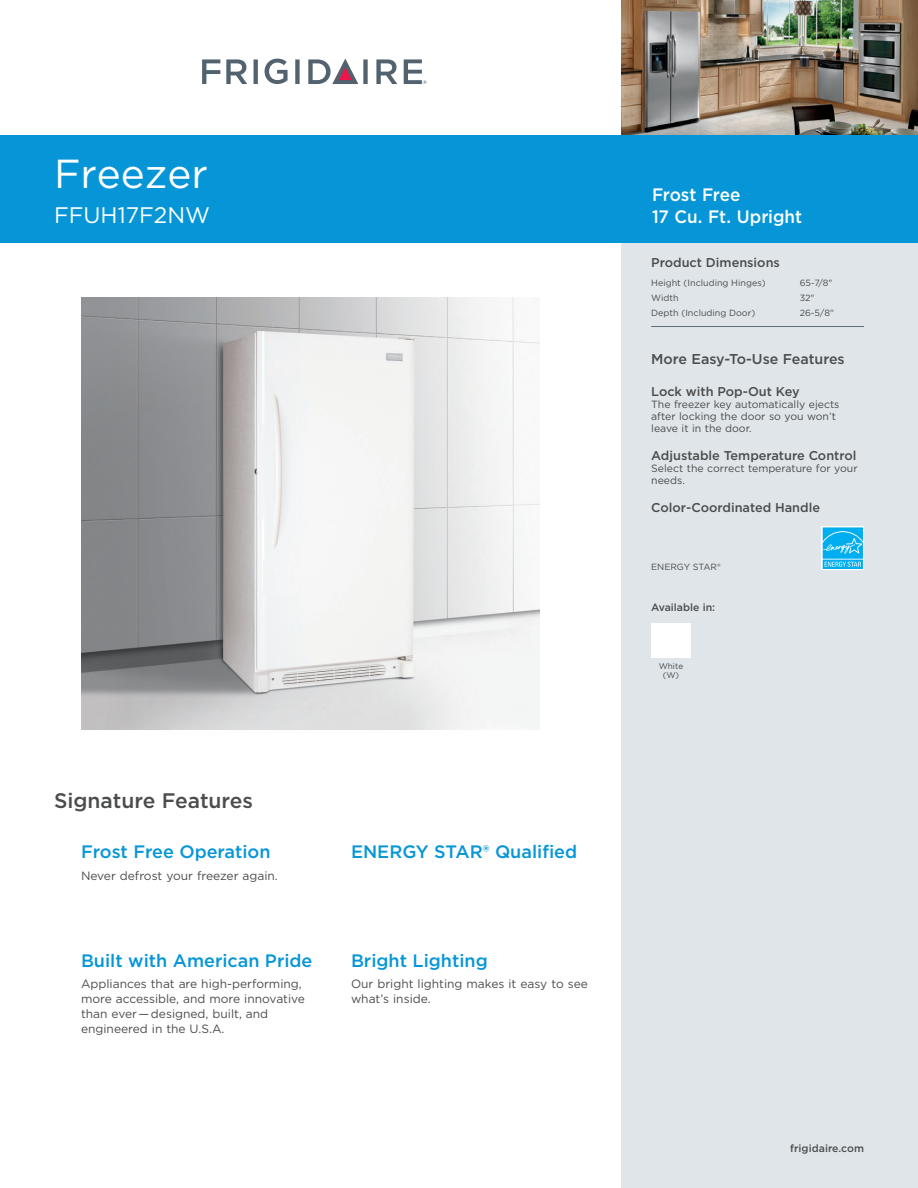
<style>
.page{position:relative;width:918px;height:1188px;background:#fff}
.page>*{position:absolute;margin:0;border:0;box-sizing:border-box;transform-origin:0 0}
.t1{font:40.5px "Gotham";color:#fff}
.t2{font:22.5px "Gotham";color:#fff}
.t3{font:500 21px "Gotham";color:#4b4c4d}
.t4{font:500 18px "Gotham";color:#0696d7}
.t5{font:500 18px/22.5px "Gotham";letter-spacing:-.005em;color:#fff;scale:.95 1}
.t6{font:500 14.25px "Gotham";color:#4b4c4d}
.t7{font:500 12.75px "Gotham";color:#4b4c4d}
.t8{font:12px/15px "Gotham";color:#4b4c4d}
.t9{font:10.5px/12px "Gotham";color:#4b4c4d}
.t10{font:500 10.5px "Gotham";color:#4b4c4d}
.t11{font:9px "Gotham";color:#4b4c4d}
.t12{font:8.25px/9px "Gotham";letter-spacing:-.005em;color:#4b4c4d;text-align:center}
</style>
<div class="page">
<div style="left:621px;top:0;width:297px;height:1188px;background:#dfe5e9"></div>
<svg style="left:265px;top:59px;width:23px;height:25px"></svg>
<svg style="left:202px;top:59px;width:18px;height:25px"></svg>
<svg style="left:226px;top:59px;width:21px;height:25px"></svg>
<svg style="left:254px;top:59px;width:4px;height:25px"></svg>
<svg style="left:295px;top:59px;width:5px;height:25px"></svg>
<svg style="left:376px;top:59px;width:21px;height:25px"></svg>
<svg style="left:308px;top:59px;width:60px;height:25px"></svg>
<svg style="left:404px;top:59px;width:23px;height:25px"></svg>
<hr style="left:651px;top:326px;width:213px;height:1px;background:#5b6f7b">
<img style="left:621px;top:0;width:297px;height:135px">
<div style="left:0;top:135px;width:918px;height:108px;background:#0696d7"></div>
<img style="left:81px;top:297px;width:459px;height:432px">
<div style="left:651px;top:623px;width:40px;height:35px;background:#fff"></div>
<svg style="left:822px;top:527px;width:42px;height:43px"></svg>
<svg style="left:823px;top:527px;width:40px;height:42px;background:#2abbf1"></svg>
<h1 class="t1" style="left:54px;top:147px;width:155px">Freezer</h1>
<h2 class="t2" style="left:54px;top:201px;width:158px">FFUH17F2NW</h2>
<h3 class="t3" style="left:54px;top:787px;width:201px">Signature Features</h3>
<h3 class="t4" style="left:81px;top:840px;width:191px">Frost Free Operation</h3>
<p class="t8" style="left:81px;top:868px;width:198px">Never defrost your freezer again.</p>
<h3 class="t4" style="left:81px;top:949px;width:233px">Built with American Pride</h3>
<p class="t8" style="left:81px;top:976px;width:226px">Appliances that are high-performing, more accessible, and more innovative than ever — designed, built, and engineered in the U.S.A.</p>
<h3 class="t4" style="left:351px;top:840px;width:228px">ENERGY STAR® Qualified</h3>
<h3 class="t4" style="left:351px;top:949px;width:138px">Bright Lighting</h3>
<p class="t8" style="left:351px;top:976px;width:238px">Our bright lighting makes it easy to see what’s inside.</p>
<h3 class="t5" style="left:652px;top:183px;width:159px">Frost Free<br>17 Cu. Ft. Upright</h3>
<p class="t7" style="left:651px;top:254px;width:130px">Product Dimensions</p>
<p class="t11" style="left:651px;top:277px;width:116px">Height (Including Hinges)</p>
<p class="t11" style="left:800px;top:277px;width:34px">65-7/8"</p>
<p class="t11" style="left:651px;top:292px;width:29px">Width</p>
<p class="t11" style="left:800px;top:292px;width:16px">32"</p>
<p class="t11" style="left:651px;top:307px;width:106px">Depth (Including Door)</p>
<p class="t11" style="left:800px;top:307px;width:36px">26-5/8"</p>
<p class="t6" style="left:651px;top:350px;width:195px">More Easy-To-Use Features</p>
<p class="t7" style="left:651px;top:383px;width:150px">Lock with Pop-Out Key</p>
<p class="t9" style="left:651px;top:398px;width:190px">The freezer key automatically ejects after locking the door so you won’t leave it in the door.</p>
<p class="t7" style="left:651px;top:447px;width:207px">Adjustable Temperature Control</p>
<p class="t9" style="left:651px;top:462px;width:208px">Select the correct temperature for your needs.</p>
<p class="t7" style="left:651px;top:499px;width:170px">Color-Coordinated Handle</p>
<p class="t11" style="left:651px;top:561px;width:71px">ENERGY STAR®</p>
<p class="t10" style="left:651px;top:601px;width:65px">Available in:</p>
<p class="t12" style="left:659px;top:661px;width:26px">White (W)</p>
<p class="t10" style="left:790px;top:1141px;width:75px">frigidaire.com</p>
</div>
